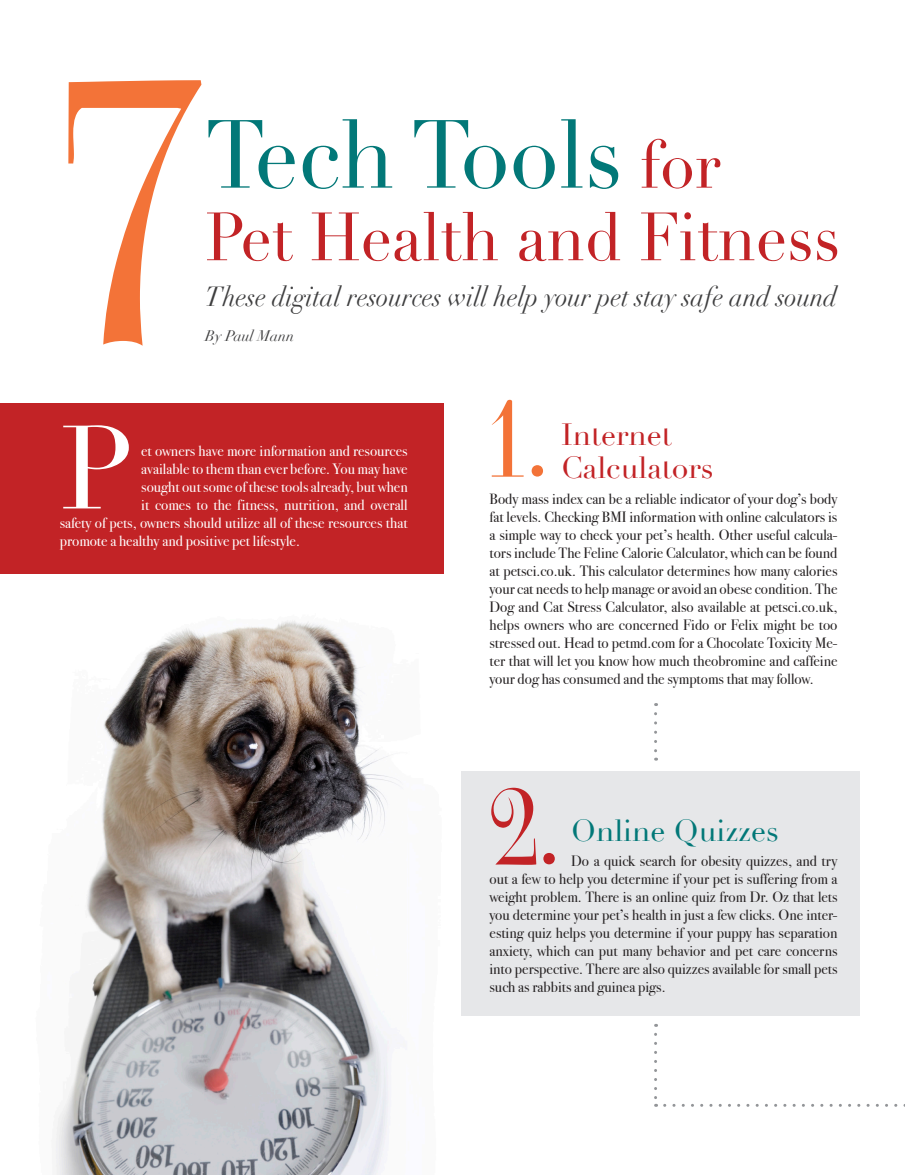
<style>
.page{position:relative;width:905px;height:1175px;background:#fff}
.page>*{position:absolute;margin:0;border:0;box-sizing:border-box;transform-origin:0 0}
.t1{font:402.15px "Dubiel Plain";color:#f37338;scale:.93 1}
.t2{font:116.25px "Dubiel Plain";color:#f37338}
.t3{font:116.25px "Dubiel Plain";color:#c22326}
.t4{font:116.25px "Didot";color:#fff}
.t5{font:94.8px "Didot";color:#027878;scale:.93 1}
.t6{font:66.9px "Didot";color:#c22326;scale:.93 1}
.t7{font:30px "Didot";color:#c22326}
.t8{font:30px "Didot";color:#027878}
.t9{font:italic 27px "Didot";color:#3e3e3f;scale:.93 1}
.t10{font:15px/18px "Bodoni Svty Two ITCTT Book";color:#231f20;text-align:justify}
.t11{font:15px "Bodoni Svty Two ITCTT Book";color:#fff}
.t12{font:italic 15px "Didot";color:#3e3e3f}
.s1{font-size:66.9px;color:#c22326}
</style>
<div class="page">
<div style="left:0;top:403px;width:443px;height:171px;background:#c22326"></div>
<div style="left:461px;top:771px;width:398px;height:244px;background:#e6e7e9"></div>
<img style="left:55px;top:620px;width:346px;height:554px">
<svg style="left:654px;top:713px;width:3px;height:47px"></svg>
<svg style="left:654px;top:1034px;width:3px;height:72px"></svg>
<svg style="left:664px;top:1104px;width:241px;height:2px"></svg>
<p class="t1" style="left:62px;top:7px;width:158px">7</p>
<p class="t5" style="left:205px;top:98px;width:555px">Tech Tools <span class="s1">for</span></p>
<p class="t6" style="left:205px;top:197px;width:684px">Pet Health and Fitness</p>
<p class="t9" style="left:205px;top:279px;width:681px">These digital resources will help your pet stay safe and sound</p>
<p class="t12" style="left:205px;top:326px;width:91px">By Paul Mann</p>
<p class="t4" style="left:60px;top:398px;width:77px">P</p>
<p class="t11" style="left:141px;top:442px;width:268px">et owners have more information and resources</p>
<p class="t11" style="left:141px;top:460px;width:268px">available to them than ever before. You may have</p>
<p class="t11" style="left:141px;top:478px;width:268px">sought out some of these tools already, but when</p>
<p class="t11" style="left:141px;top:496px;width:268px">it comes to the fitness, nutrition, and overall</p>
<p class="t11" style="left:60px;top:514px;width:349px">safety of pets, owners should utilize all of these resources that</p>
<p class="t11" style="left:60px;top:532px;width:242px">promote a healthy and positive pet lifestyle.</p>
<p class="t2" style="left:489px;top:379px;width:59px">1.</p>
<p class="t7" style="left:561px;top:417px;width:112px">Internet</p>
<p class="t7" style="left:561px;top:450px;width:154px">Calculators</p>
<p class="t10" style="left:489px;top:490px;width:349px">Body mass index can be a reliable indicator of your dog’s body fat levels. Checking BMI information with online calculators is a simple way to check your pet’s health. Other useful calcula&shy;tors include The Feline Calorie Calculator, which can be found at petsci.co.uk. This calculator determines how many calories your cat needs to help manage or avoid an obese condition. The Dog and Cat Stress Calculator, also available at petsci.co.uk, helps owners who are concerned Fido or Felix might be too stressed out. Head to petmd.com for a Chocolate Toxicity Me&shy;ter that will let you know how much theobromine and caffeine your dog has consumed and the symptoms that may follow.</p>
<p class="t3" style="left:489px;top:766px;width:71px">2.</p>
<p class="t8" style="left:571px;top:812px;width:209px">Online Quizzes</p>
<p class="t10" style="left:489px;top:852px;width:349px;text-indent:82px">Do a quick search for obesity quizzes, and try out a few to help you determine if your pet is suffering from a weight problem. There is an online quiz from Dr. Oz that lets you determine your pet’s health in just a few clicks. One inter&shy;esting quiz helps you determine if your puppy has separation anxiety, which can put many behavior and pet care concerns into perspective. There are also quizzes available for small pets such as rabbits and guinea pigs.</p>
</div>
